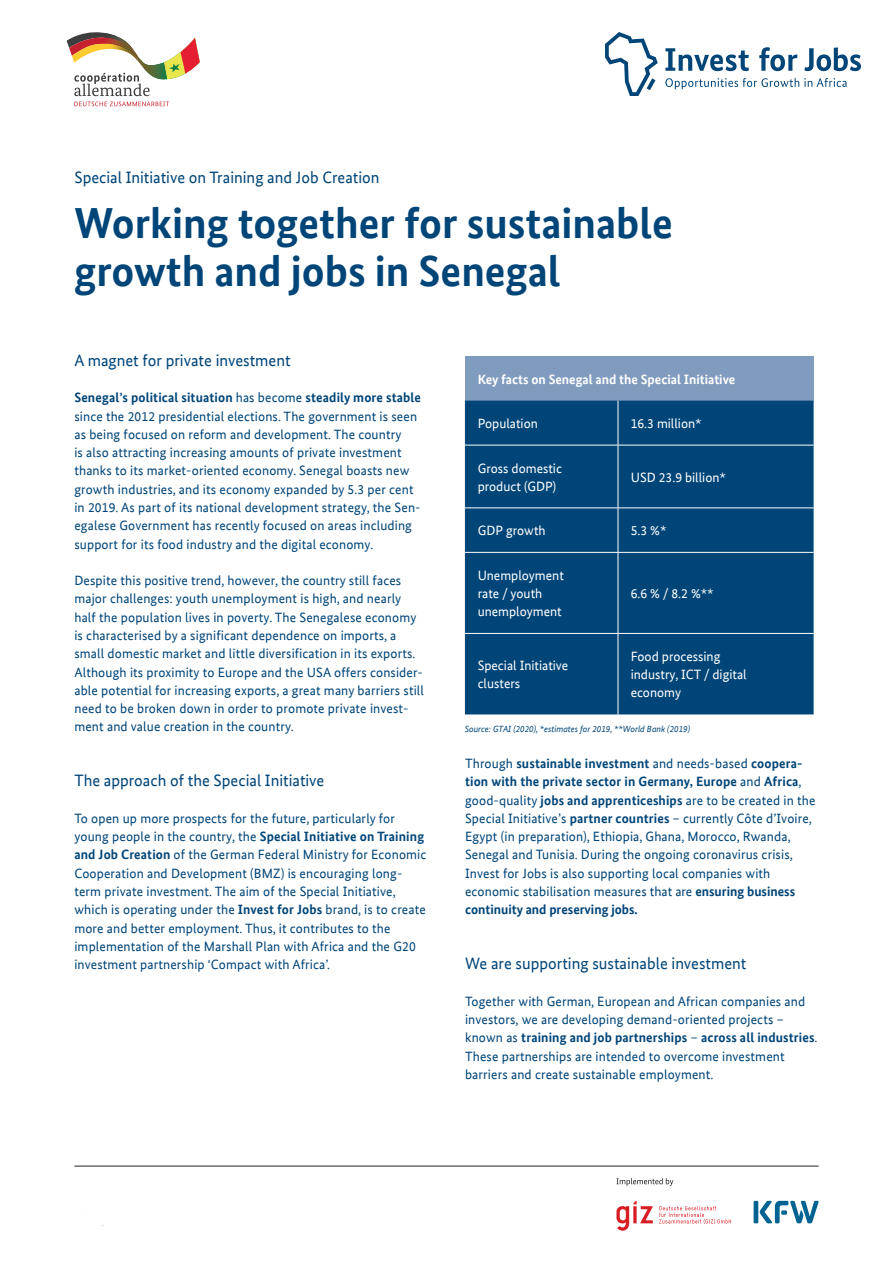
<style>
.page{position:relative;width:893px;height:1263px;background:#fff}
.page>*{position:absolute;margin:0;border:0;box-sizing:border-box;transform-origin:0 0}
.t1{font:700 43.5px/48px "Bundes Sans Office";color:#004578}
.t2{font:16.5px "Bundes Sans Office";color:#004578}
.t3{font:13.5px/18.3px "Bundes Sans Office";letter-spacing:.01em;color:#004578}
.t4{font:13.5px/18.3px "Bundes Sans Office";color:#fff}
.t5{font:700 13.5px "Bundes Sans Office";color:#fff}
.t6{font:italic 9px "Bundes Sans Office";color:#004578}
.s1{font-weight:700}
</style>
<div class="page">
<svg style="left:665px;top:47px;width:196px;height:24px"></svg>
<svg style="left:605px;top:32px;width:53px;height:64px"></svg>
<svg style="left:665px;top:78px;width:182px;height:11px"></svg>
<div style="left:465px;top:356px;width:349px;height:45px;background:#7f9bbe"></div>
<div style="left:465px;top:401px;width:349px;height:313px;background:#004578"></div>
<hr style="left:618px;top:401px;width:1px;height:44px;background:#fff">
<hr style="left:465px;top:445px;width:153px;height:1px;background:#fff">
<hr style="left:618px;top:445px;width:196px;height:1px;background:#fff">
<hr style="left:618px;top:445px;width:1px;height:62px;background:#fff">
<hr style="left:465px;top:507px;width:153px;height:1px;background:#fff">
<hr style="left:618px;top:507px;width:196px;height:1px;background:#fff">
<hr style="left:618px;top:508px;width:1px;height:44px;background:#fff">
<hr style="left:465px;top:552px;width:153px;height:1px;background:#fff">
<hr style="left:618px;top:552px;width:196px;height:1px;background:#fff">
<hr style="left:618px;top:553px;width:1px;height:80px;background:#fff">
<hr style="left:618px;top:634px;width:1px;height:80px;background:#fff">
<hr style="left:465px;top:633px;width:153px;height:1px;background:#fff">
<hr style="left:618px;top:633px;width:196px;height:1px;background:#fff">
<hr style="left:74px;top:1166px;width:745px;height:1px;background:#231f20">
<svg style="left:754px;top:1201px;width:65px;height:22px"></svg>
<svg style="left:616px;top:1201px;width:115px;height:30px"></svg>
<svg style="left:616px;top:1178px;width:57px;height:8px"></svg>
<svg style="left:74px;top:102px;width:95px;height:4px"></svg>
<svg style="left:67px;top:32px;width:133px;height:64px"></svg>
<p class="t2" style="left:74px;top:168px;width:307px">Special Initiative on Training and Job Creation</p>
<h1 class="t1" style="left:74px;top:199px;width:600px">Working together for sustainable growth and jobs in Senegal</h1>
<p class="t2" style="left:74px;top:351px;width:218px">A magnet for private investment</p>
<p class="t3" style="left:74px;top:388px;width:348px"><span class="s1">Senegal’s political situation</span> has become <span class="s1">steadily more stable </span>since the 2012 presidential elections. The government is seen as being focused on reform and development. The country<br>is also attracting increasing amounts of private investment thanks to its market-oriented economy. Senegal boasts new growth industries, and its economy expanded by 5.3 per cent in 2019. As part of its national development strategy, the Sen&shy;egalese Government has recently focused on areas including support for its food industry and the digital economy.</p>
<p class="t3" style="left:74px;top:571px;width:351px">Despite this positive trend, however, the country still faces major challenges: youth unemployment is high, and nearly half the population lives in poverty. The Senegalese economy is characterised by a significant dependence on imports, a small domestic market and little diversification in its exports.<br>Although its proximity to Europe and the USA offers consider&shy;able potential for increasing exports, a great many barriers still need to be broken down in order to promote private invest&shy;ment and value creation in the country.</p>
<p class="t2" style="left:74px;top:771px;width:251px">The approach of the Special Initiative</p>
<p class="t3" style="left:74px;top:809px;width:354px">To open up more prospects for the future, particularly for young people in the country, the <span class="s1">Special Initiative on Training and Job Creation</span> of the German Federal Ministry for Economic Cooperation and Development (BMZ) is encouraging long&shy;term private investment. The aim of the Special Initiative, which is operating under the <span class="s1">Invest for Jobs</span> brand, is to create more and better employment. Thus, it contributes to the implementation of the Marshall Plan with Africa and the G20 investment partnership ‘Compact with Africa’.</p>
<p class="t5" style="left:478px;top:371px;width:259px">Key facts on Senegal and the Special Initiative</p>
<p class="t4" style="left:478px;top:414px;width:62px">Population</p>
<p class="t4" style="left:631px;top:414px;width:72px">16.3 million*</p>
<p class="t4" style="left:478px;top:459px;width:86px">Gross domestic product (GDP)</p>
<p class="t4" style="left:631px;top:468px;width:97px">USD 23.9 billion*</p>
<p class="t4" style="left:478px;top:522px;width:69px">GDP growth</p>
<p class="t4" style="left:631px;top:522px;width:37px">5.3 %*</p>
<p class="t4" style="left:478px;top:566px;width:88px">Unemployment rate / youth unemployment</p>
<p class="t4" style="left:631px;top:584px;width:85px">6.6 % / 8.2 %**</p>
<p class="t4" style="left:478px;top:656px;width:92px">Special Initiative clusters</p>
<p class="t4" style="left:631px;top:647px;width:117px">Food processing industry, ICT / digital economy</p>
<p class="t6" style="left:465px;top:724px;width:227px">Source: GTAI (2020), *estimates for 2019, **World Bank (2019)</p>
<p class="t3" style="left:465px;top:754px;width:352px">Through <span class="s1">sustainable investment</span> and needs-based <span class="s1">coopera&shy;tion with the private sector in Germany, Europe</span> and <span class="s1">Africa</span>, good-quality <span class="s1">jobs and apprenticeships</span> are to be created in the Special Initiative’s <span class="s1">partner countries</span> – currently Côte d’Ivoire, Egypt (in preparation), Ethiopia, Ghana, Morocco, Rwanda, Senegal and Tunisia. During the ongoing coronavirus crisis, Invest for Jobs is also supporting local companies with economic stabilisation measures that are <span class="s1">ensuring business continuity and preserving jobs.</span></p>
<p class="t2" style="left:465px;top:954px;width:283px">We are supporting sustainable investment</p>
<p class="t3" style="left:465px;top:992px;width:354px">Together with German, European and African companies and investors, we are developing demand-oriented projects – known as <span class="s1">training and job partnerships</span> – <span class="s1">across all industries</span>.<br>These partnerships are intended to overcome investment barriers and create sustainable employment.</p>
</div>
